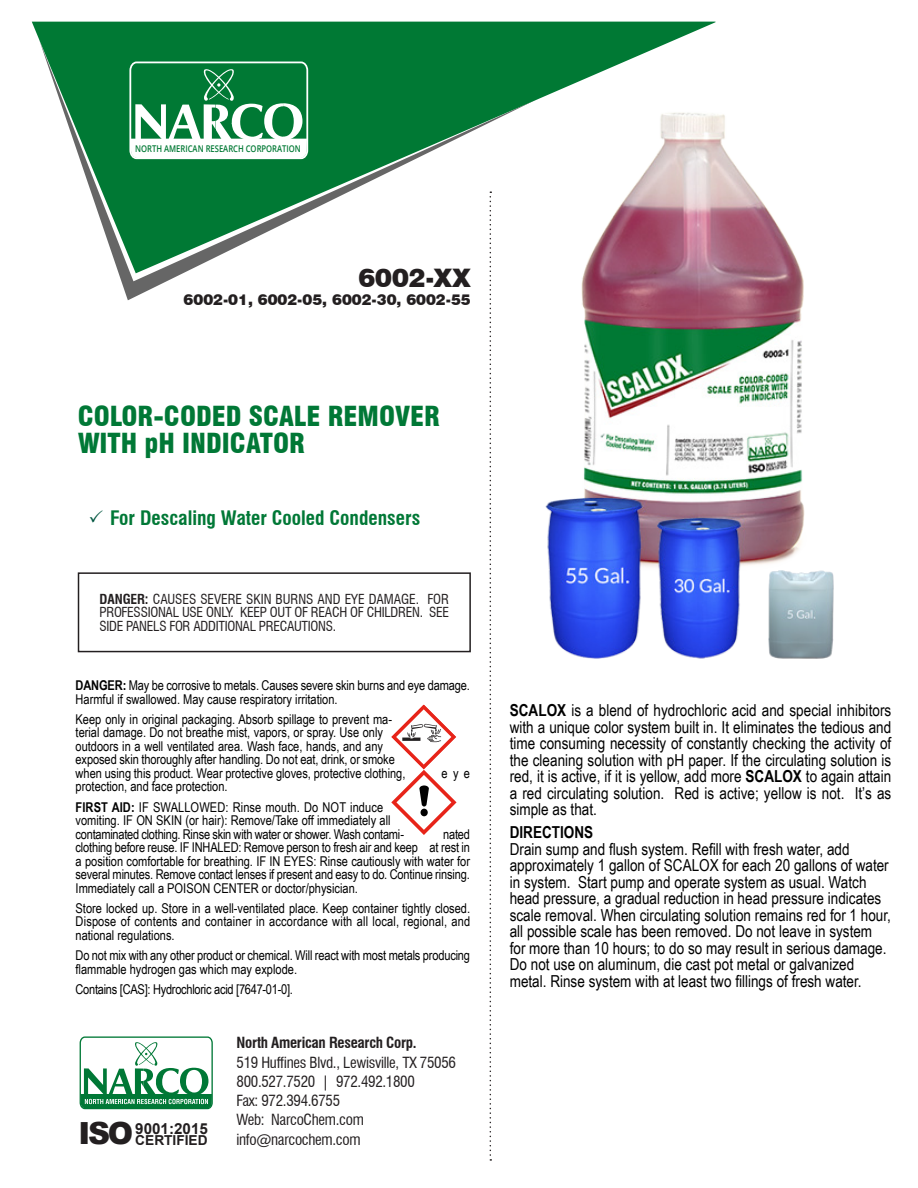
<style>
.page{position:relative;width:918px;height:1188px;background:#fff}
.page>*{position:absolute;margin:0;border:0;box-sizing:border-box;transform-origin:0 0}
.t1{font:900 30.6px "Arial";color:#231f20}
.t2{font:900 condensed 27px/27px "Swiss 721 BT";color:#007836}
.t3{font:900 25.5px "Swiss 721 BT";color:#231f20}
.t4{font:700 condensed 19.5px "Swiss 721 BT";color:#007836}
.GHS_copy{font:16.5px/16.5px "Arial Narrow";color:#000;text-align:justify}
.t5{font:700 15.15px "Arial";color:#231f20}
.t6{font:condensed 15px "Swiss 721 BT";letter-spacing:-.02em;color:#231f20}
.t7{font:900 15px "Swiss 721 BT";color:#231f20}
.t8{font:700 condensed 15px "Swiss 721 BT";letter-spacing:-.02em;color:#231f20}
.t9{font:700 13.65px "Arial";color:#231f20}
.GHS_copy-2{font:13.5px/13.5px "Arial Narrow";color:#000}
.t10{font:condensed 13.5px/13.5px "Swiss 721 BT";letter-spacing:-.02em;color:#231f20;text-align:justify}
.GHS_copy-3{font:13.5px "Arial Narrow";letter-spacing:-.02em;color:#000}
.t11{font:600 9.3px "Open Sans";color:#007934;scale:.82 1}
.s1{color:#005640}
.s2{font-weight:700}
</style>
<div class="page">
<svg style="left:118px;top:273px;width:372px;height:27px"></svg>
<svg style="left:32px;top:22px;width:684px;height:251px;fill:#007934"></svg>
<svg style="left:129px;top:61px;width:180px;height:99px"></svg>
<img style="left:534px;top:106px;width:300px;height:553px">
<svg style="left:79px;top:1036px;width:134px;height:74px"></svg>
<svg style="left:490px;top:191px;width:1px;height:970px"></svg>
<div style="left:78px;top:572px;width:393px;height:80px;border:2px solid #231f20"></div>
<svg style="left:391px;top:705px;width:66px;height:130px"></svg>
<p class="t11" style="left:135px;top:143px;width:203px">NORTH AMERICAN RESEARCH CORPORATION</p>
<p class="t3" style="left:359px;top:263px;width:114px">6002-XX</p>
<p class="t7" style="left:184px;top:291px;width:289px">6002-01, 6002-05, 6002-30, 6002-55</p>
<p class="t2" style="left:78px;top:402px;width:364px">COLOR-CODED SCALE REMOVER<br>WITH pH INDICATOR</p>
<p class="t4" style="left:89px;top:506px;width:333px"><span class="s1">✓</span> For Descaling Water Cooled Condensers</p>
<p class="t10" style="left:100px;top:592px;width:351px"><span class="s2">DANGER:</span> CAUSES SEVERE SKIN BURNS AND EYE DAMAGE. FOR PROFESSIONAL USE ONLY. KEEP OUT OF REACH OF CHILDREN. SEE SIDE PANELS FOR ADDITIONAL PRECAUTIONS.</p>
<p class="GHS_copy-2" style="left:76px;top:678px;width:396px"><span class="s2">DANGER:</span> May be corrosive to metals. Causes severe skin burns and eye damage.<br>Harmful if swallowed. May cause respiratory irritation.</p>
<p class="GHS_copy-2" style="left:76px;top:712px;width:331px">Keep only in original packaging. Absorb spillage to prevent ma&shy;terial damage. Do not breathe mist, vapors, or spray. Use only outdoors in a well ventilated area. Wash face, hands, and any exposed skin thoroughly after handling. Do not eat, drink, or smoke when using this product. Wear protective gloves, protective clothing,</p>
<p class="GHS_copy-2" style="left:442px;top:766px;width:30px">eye</p>
<p class="GHS_copy-2" style="left:76px;top:779px;width:154px">protection, and face protection.</p>
<p class="GHS_copy-2" style="left:76px;top:800px;width:330px"><span class="s2">FIRST AID:</span> IF SWALLOWED: Rinse mouth. Do NOT induce vomiting. IF ON SKIN (or hair): Remove/Take off immediately all contaminated clothing. Rinse skin with water or shower. Wash contami-</p>
<p class="GHS_copy-2" style="left:76px;top:827px;width:396px;text-align:justify;text-indent:367px">nated clothing before reuse. IF INHALED: Remove person to fresh air and keep at rest in a position comfortable for breathing. IF IN EYES: Rinse cautiously with water for several minutes. Remove contact lenses if present and easy to do. Continue rinsing.<br>Immediately call a POISON CENTER or doctor/physician.</p>
<p class="GHS_copy-2" style="left:76px;top:901px;width:396px;text-align:justify">Store locked up. Store in a well-ventilated place. Keep container tightly closed.<br>Dispose of contents and container in accordance with all local, regional, and national regulations.</p>
<p class="GHS_copy-2" style="left:76px;top:948px;width:396px">Do not mix with any other product or chemical. Will react with most metals producing flammable hydrogen gas which may explode.</p>
<p class="GHS_copy-3" style="left:76px;top:979px;width:219px">Contains [CAS]: Hydrochloric acid [7647-01-0].</p>
<p class="t1" style="left:79px;top:1111px;width:56px">ISO</p>
<p class="t5" style="left:135px;top:1118px;width:74px">9001:2015</p>
<p class="t9" style="left:135px;top:1130px;width:74px">CERTIFIED</p>
<p class="t8" style="left:237px;top:1034px;width:182px">North American Research Corp.</p>
<p class="t6" style="left:237px;top:1053px;width:221px">519 Huffines Blvd., Lewisville, TX 75056</p>
<p class="t6" style="left:237px;top:1072px;width:180px">800.527.7520 | 972.492.1800</p>
<p class="t6" style="left:237px;top:1092px;width:105px">Fax: 972.394.6755</p>
<p class="t6" style="left:237px;top:1111px;width:129px">Web: NarcoChem.com</p>
<p class="t6" style="left:237px;top:1130px;width:126px">info@narcochem.com</p>
<p class="GHS_copy" style="left:510px;top:701px;width:383px"><span class="s2">SCALOX</span> is a blend of hydrochloric acid and special inhibitors with a unique color system built in. It eliminates the tedious and time consuming necessity of constantly checking the activity of the cleaning solution with pH paper. If the circulating solution is red, it is active, if it is yellow, add more <span class="s2">SCALOX</span> to again attain a red circulating solution. Red is active; yellow is not. It’s as simple as that.</p>
<p class="GHS_copy" style="left:510px;top:824px;width:383px;text-align:left"><span class="s2">DIRECTIONS<br></span>Drain sump and flush system. Refill with fresh water, add approximately 1 gallon of SCALOX for each 20 gallons of water in system. Start pump and operate system as usual. Watch head pressure, a gradual reduction in head pressure indicates scale removal. When circulating solution remains red for 1 hour, all possible scale has been removed. Do not leave in system for more than 10 hours; to do so may result in serious damage.<br>Do not use on aluminum, die cast pot metal or galvanized metal. Rinse system with at least two fillings of fresh water.</p>
</div>
